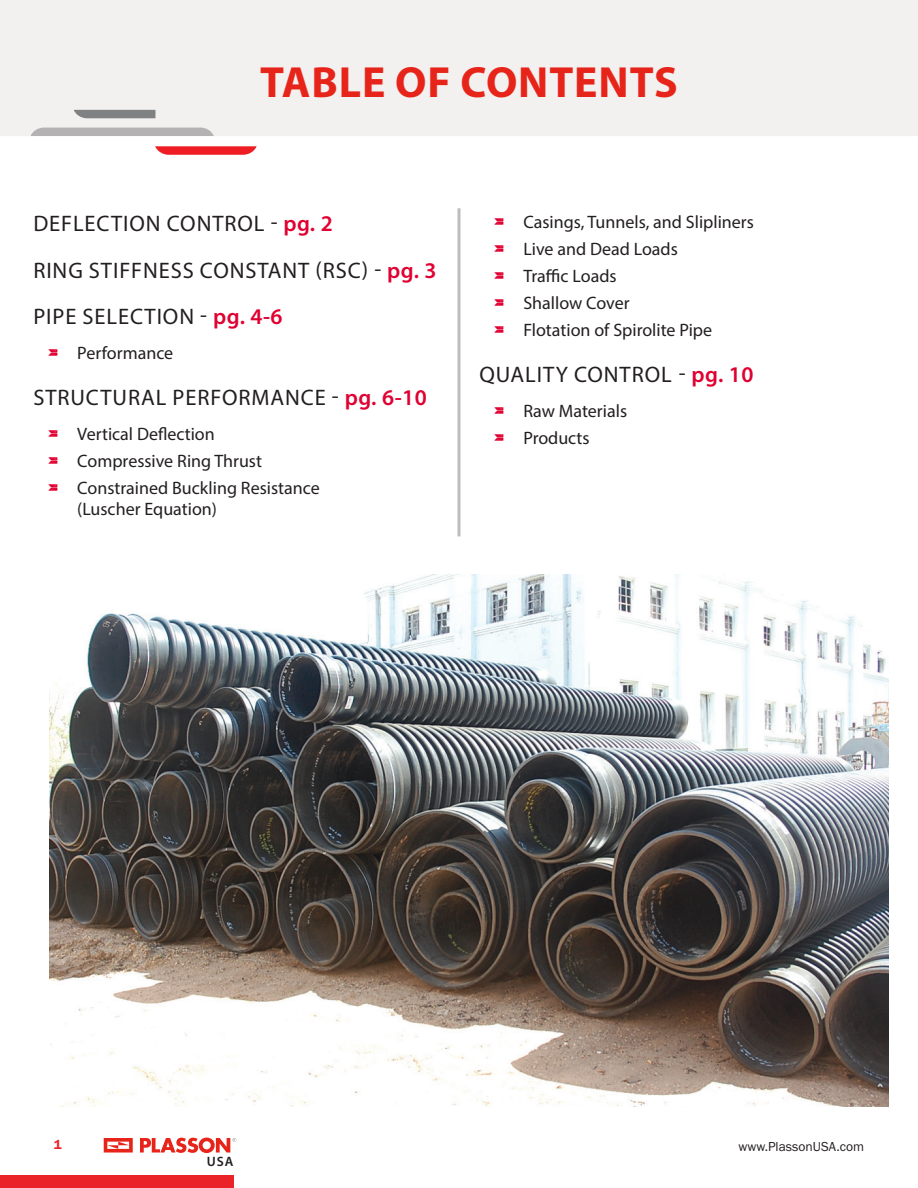
<style>
.page{position:relative;width:918px;height:1188px;background:#fff}
.page>*{position:absolute;margin:0;border:0;box-sizing:border-box;transform-origin:0 0}
.t1{font:700 43.8px "Myriad Pro";letter-spacing:.02em;color:#e72419}
.t2{font:22.5px "Myriad Pro";letter-spacing:.04em;color:#231f20}
.t3{font:18px/21.6px "Myriad Pro";color:#231f20}
.t4{font:600 13.65px "Myriad Pro";color:#231f20}
.t5{font:13.5px "Franklin Gothic URW Boo";color:#231f20}
.t6{font:13.5px "Franklin Gothic URW Dem";color:#ea2329}
.s1{font-weight:600;color:#e00031}
.s2{font-family:"Veneer Extras";color:#e00031}
</style>
<div class="page">
<div style="left:0;top:1175px;width:234px;height:13px;background:#ea2329"></div>
<svg style="left:104px;top:1138px;width:29px;height:15px"></svg>
<svg style="left:140px;top:1138px;width:97px;height:15px"></svg>
<img style="left:50px;top:575px;width:838px;height:532px">
<div style="left:0;top:0;width:918px;height:136px;background:#f3f0f0"></div>
<hr style="left:458px;top:208px;width:2px;height:328px;background:#bcbdc0">
<svg style="left:74px;top:110px;width:81px;height:8px"></svg>
<svg style="left:31px;top:128px;width:183px;height:8px"></svg>
<svg style="left:155px;top:146px;width:102px;height:9px"></svg>
<p class="t1" style="left:260px;top:54px;width:419px">TABLE OF CONTENTS</p>
<p class="t2" style="left:33px;top:210px;width:301px">DEFLECTION CONTROL - <span class="s1">pg. 2</span></p>
<p class="t2" style="left:33px;top:256px;width:405px">RING STIFFNESS CONSTANT (RSC) - <span class="s1">pg. 3</span></p>
<p class="t2" style="left:33px;top:303px;width:251px">PIPE SELECTION - <span class="s1">pg. 4-6</span></p>
<p class="t3" style="left:48px;top:342px;width:127px"><span class="s2">9</span> Performance</p>
<p class="t2" style="left:33px;top:384px;width:395px">STRUCTURAL PERFORMANCE - <span class="s1">pg. 6-10</span></p>
<p class="t3" style="left:48px;top:423px;width:169px"><span class="s2">9</span> Vertical Deflection</p>
<p class="t3" style="left:48px;top:450px;width:216px"><span class="s2">9</span> Compressive Ring Thrust</p>
<p class="t3" style="left:77px;top:477px;width:244px;text-indent:-29px"><span class="s2">9</span> Constrained Buckling Resistance (Luscher Equation)</p>
<p class="t3" style="left:494px;top:211px;width:261px"><span class="s2">9</span> Casings, Tunnels, and Slipliners</p>
<p class="t3" style="left:494px;top:238px;width:185px"><span class="s2">9</span> Live and Dead Loads</p>
<p class="t3" style="left:494px;top:265px;width:124px"><span class="s2">9</span> Traffic Loads</p>
<p class="t3" style="left:494px;top:292px;width:137px"><span class="s2">9</span> Shallow Cover</p>
<p class="t3" style="left:494px;top:319px;width:220px"><span class="s2">9</span> Flotation of Spirolite Pipe</p>
<p class="t2" style="left:479px;top:361px;width:276px">QUALITY CONTROL - <span class="s1">pg. 10</span></p>
<p class="t3" style="left:494px;top:400px;width:135px"><span class="s2">9</span> Raw Materials</p>
<p class="t3" style="left:494px;top:427px;width:97px"><span class="s2">9</span> Products</p>
<p class="t6" style="left:54px;top:1137px;width:9px">1</p>
<p class="t5" style="left:738px;top:1138px;width:127px">www.PlassonUSA.com</p>
<p class="t4" style="left:207px;top:1153px;width:28px">USA</p>
</div>
